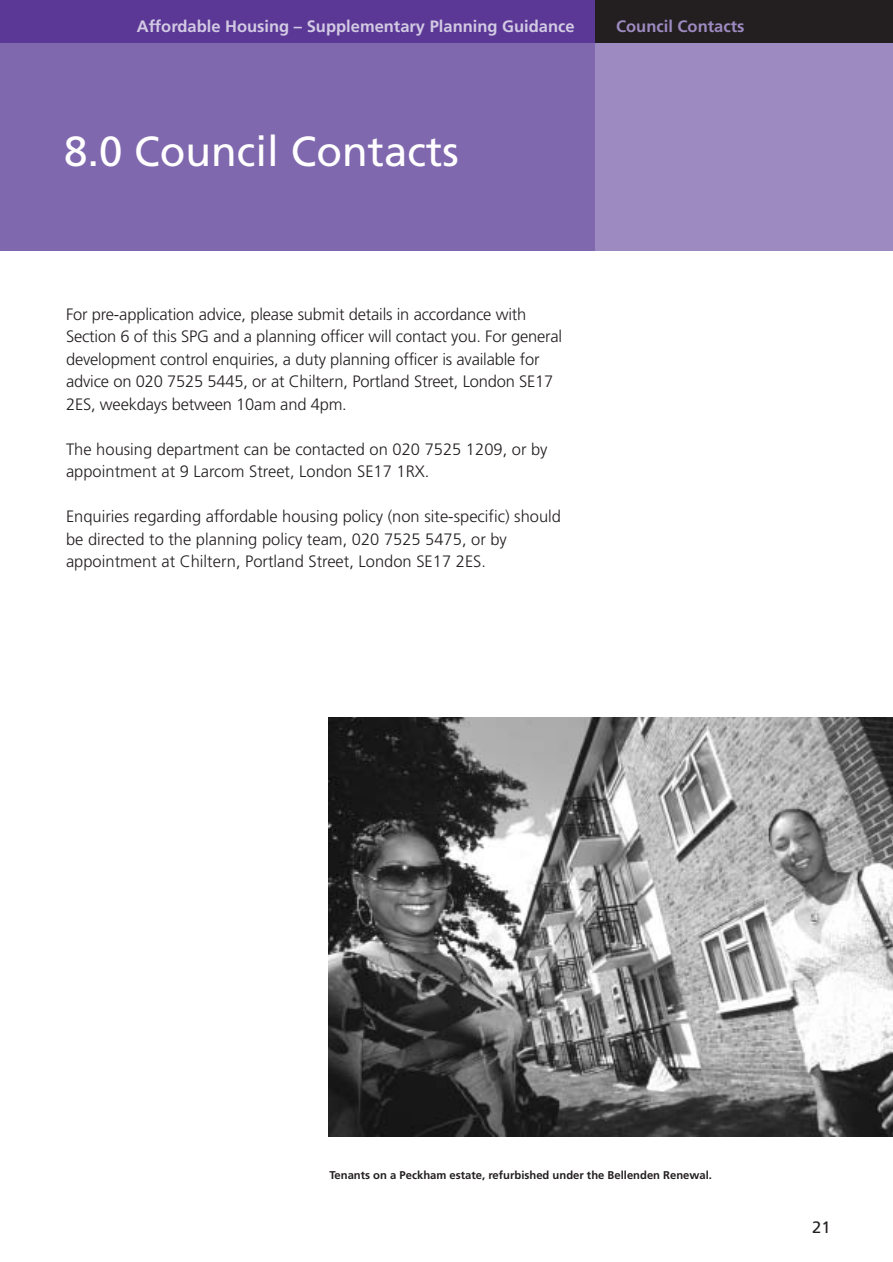
<style>
.page{position:relative;width:893px;height:1262px;background:#fff}
.page>*{position:absolute;margin:0;border:0;box-sizing:border-box;transform-origin:0 0}
.t1{font:42px "Frutiger";color:#fff}
.t2{font:300 16.5px/22.5px "Frutiger";letter-spacing:-.01em;color:#231f20}
.t3{font:700 16.5px "Frutiger";color:#d2cae3}
.t4{font:700 16.5px "Frutiger";color:#9d8ac1}
.t5{font:16.5px "Frutiger";color:#231f20}
.t6{font:700 11.25px "Frutiger";color:#231f20}
</style>
<div class="page">
<div style="left:0;top:40px;width:892px;height:211px;background:#8068ae"></div>
<div style="left:0;top:0;width:596px;height:43px;background:#5b3896"></div>
<div style="left:595px;top:0;width:297px;height:251px;background:#9d8ac1"></div>
<div style="left:595px;top:0;width:297px;height:43px;background:#231f20"></div>
<img style="left:328px;top:717px;width:564px;height:419px">
<p class="t3" style="left:137px;top:19px;width:439px">Affordable Housing – Supplementary Planning Guidance</p>
<p class="t4" style="left:616px;top:19px;width:130px">Council Contacts</p>
<h1 class="t1" style="left:64px;top:134px;width:396px">8.0 Council Contacts</h1>
<p class="t2" style="left:66px;top:304px;width:497px">For pre-application advice, please submit details in accordance with Section 6 of this SPG and a planning officer will contact you. For general development control enquiries, a duty planning officer is available for advice on 020 7525 5445, or at Chiltern, Portland Street, London SE17<br>2ES, weekdays between 10am and 4pm.</p>
<p class="t2" style="left:66px;top:439px;width:483px">The housing department can be contacted on 020 7525 1209, or by appointment at 9 Larcom Street, London SE17 1RX.</p>
<p class="t2" style="left:66px;top:506px;width:496px">Enquiries regarding affordable housing policy (non site-specific) should be directed to the planning policy team, 020 7525 5475, or by appointment at Chiltern, Portland Street, London SE17 2ES.</p>
<p class="t6" style="left:329px;top:1170px;width:384px">Tenants on a Peckham estate, refurbished under the Bellenden Renewal.</p>
<p class="t5" style="left:812px;top:1220px;width:20px">21</p>
</div>
